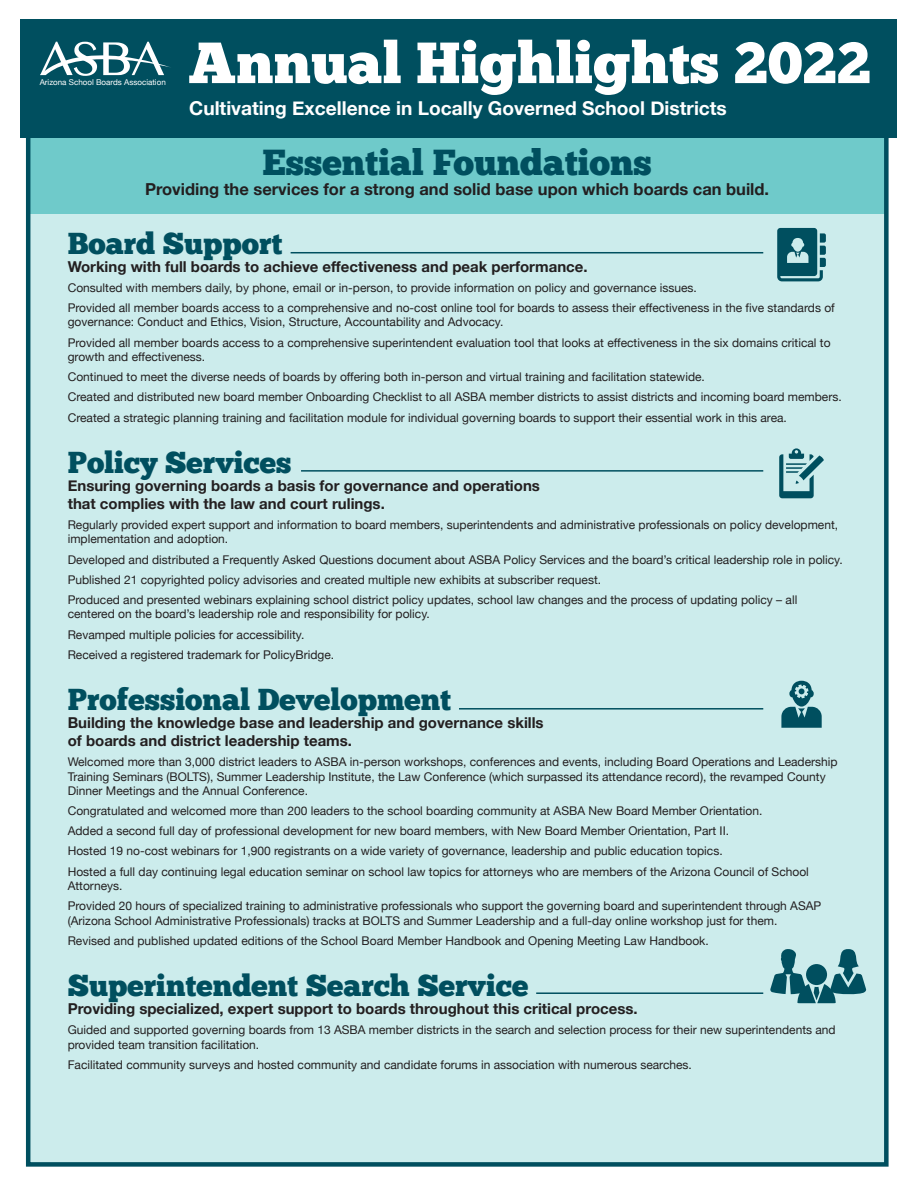
<style>
.page{position:relative;width:918px;height:1188px;background:#fff}
.page>*{position:absolute;margin:0;border:0;box-sizing:border-box;transform-origin:0 0}
.t1{font:57.9px "Chunk Five Ex";color:#fff}
.t2{font:36px "Chunk Five Ex";color:#004f5f}
.t3{font:30.15px "Chunk Five Ex";color:#004f5f}
.t4{font:700 19.05px "Helvetica Neue";color:#fff}
.t5{font:700 16.5px "Helvetica Neue";color:#231f20}
.t6{font:700 15px/18px "Helvetica Neue";color:#231f20}
.t7{font:12px/20.2px "Helvetica Neue";color:#231f20}
.t8{font:8.1px "Helvetica Neue";color:#fff}
</style>
<div class="page">
<div style="left:28px;top:213px;width:858px;height:951px;background:#ccecec"></div>
<div style="left:28px;top:138px;width:858px;height:75px;background:#6fcaca"></div>
<div style="left:20px;top:20px;width:876px;height:118px;background:#004f5f"></div>
<svg style="left:40px;top:41px;width:131px;height:35px"></svg>
<div style="left:26px;top:126px;width:863px;height:1041px;border:4px solid #004f5f"></div>
<svg style="left:781px;top:681px;width:41px;height:47px"></svg>
<svg style="left:779px;top:448px;width:45px;height:50px"></svg>
<svg style="left:777px;top:228px;width:49px;height:53px"></svg>
<hr style="left:291px;top:252px;width:472px;height:1px;background:#004f5f">
<hr style="left:459px;top:708px;width:304px;height:2px;background:#004f5f">
<hr style="left:301px;top:470px;width:462px;height:2px;background:#004f5f">
<hr style="left:536px;top:992px;width:227px;height:2px;background:#004f5f">
<svg style="left:770px;top:949px;width:96px;height:54px"></svg>
<p class="t8" style="left:40px;top:77px;width:128px">Arizona School Boards Association</p>
<h1 class="t1" style="left:188px;top:19px;width:684px">Annual Highlights 2022</h1>
<h3 class="t4" style="left:189px;top:93px;width:539px">Cultivating Excellence in Locally Governed School Districts</h3>
<h2 class="t2" style="left:262px;top:136px;width:391px">Essential Foundations</h2>
<h3 class="t5" style="left:145px;top:176px;width:626px">Providing the services for a strong and solid base upon which boards can build.</h3>
<h3 class="t3" style="left:68px;top:220px;width:216px">Board Support</h3>
<p class="t6" style="left:68px;top:258px;width:521px">Working with full boards to achieve effectiveness and peak performance.</p>
<p class="t7" style="left:68px;top:278px;width:769px">Consulted with members daily, by phone, email or in-person, to provide information on policy and governance issues.<br>Provided all member boards access to a comprehensive and no-cost online tool for boards to assess their effectiveness in the five standards of</p>
<p class="t7" style="left:68px;top:313px;width:764px">governance: Conduct and Ethics, Vision, Structure, Accountability and Advocacy.<br>Provided all member boards access to a comprehensive superintendent evaluation tool that looks at effectiveness in the six domains critical to</p>
<p class="t7" style="left:68px;top:347px;width:776px">growth and effectiveness.<br>Continued to meet the diverse needs of boards by offering both in-person and virtual training and facilitation statewide.<br>Created and distributed new board member Onboarding Checklist to all ASBA member districts to assist districts and incoming board members.<br>Created a strategic planning training and facilitation module for individual governing boards to support their essential work in this area.</p>
<h3 class="t3" style="left:68px;top:440px;width:225px">Policy Services</h3>
<p class="t6" style="left:68px;top:477px;width:474px">Ensuring governing boards a basis for governance and operations that complies with the law and court rulings.</p>
<p class="t7" style="left:68px;top:518px;width:772px;line-height:14.4px">Regularly provided expert support and information to board members, superintendents and administrative professionals on policy development, implementation and adoption.</p>
<p class="t7" style="left:68px;top:550px;width:777px">Developed and distributed a Frequently Asked Questions document about ASBA Policy Services and the board’s critical leadership role in policy.<br>Published 21 copyrighted policy advisories and created multiple new exhibits at subscriber request.<br>Produced and presented webinars explaining school district policy updates, school law changes and the process of updating policy – all</p>
<p class="t7" style="left:68px;top:605px;width:364px">centered on the board’s leadership role and responsibility for policy.<br>Revamped multiple policies for accessibility.<br>Received a registered trademark for PolicyBridge.</p>
<h3 class="t3" style="left:68px;top:677px;width:385px">Professional Development</h3>
<p class="t6" style="left:68px;top:714px;width:477px">Building the knowledge base and leadership and governance skills of boards and district leadership teams.</p>
<p class="t7" style="left:68px;top:755px;width:771px;line-height:14.4px">Welcomed more than 3,000 district leaders to ASBA in-person workshops, conferences and events, including Board Operations and Leadership<br>Training Seminars (BOLTS), Summer Leadership Institute, the Law Conference (which surpassed its attendance record), the revamped County<br>Dinner Meetings and the Annual Conference.</p>
<p class="t7" style="left:68px;top:801px;width:743px">Congratulated and welcomed more than 200 leaders to the school boarding community at ASBA New Board Member Orientation.<br>Added a second full day of professional development for new board members, with New Board Member Orientation, Part II.<br>Hosted 19 no-cost webinars for 1,900 registrants on a wide variety of governance, leadership and public education topics.<br>Hosted a full day continuing legal education seminar on school law topics for attorneys who are members of the Arizona Council of School</p>
<p class="t7" style="left:68px;top:876px;width:755px">Attorneys.<br>Provided 20 hours of specialized training to administrative professionals who support the governing board and superintendent through ASAP</p>
<p class="t7" style="left:68px;top:911px;width:711px">(Arizona School Administrative Professionals) tracks at BOLTS and Summer Leadership and a full-day online workshop just for them.<br>Revised and published updated editions of the School Board Member Handbook and Opening Meeting Law Handbook.</p>
<h3 class="t3" style="left:68px;top:963px;width:462px">Superintendent Search Service</h3>
<p class="t6" style="left:68px;top:1000px;width:571px">Providing specialized, expert support to boards throughout this critical process.</p>
<p class="t7" style="left:68px;top:1023px;width:769px;line-height:14.4px">Guided and supported governing boards from 13 ASBA member districts in the search and selection process for their new superintendents and provided team transition facilitation.</p>
<p class="t7" style="left:68px;top:1055px;width:626px">Facilitated community surveys and hosted community and candidate forums in association with numerous searches.</p>
</div>
